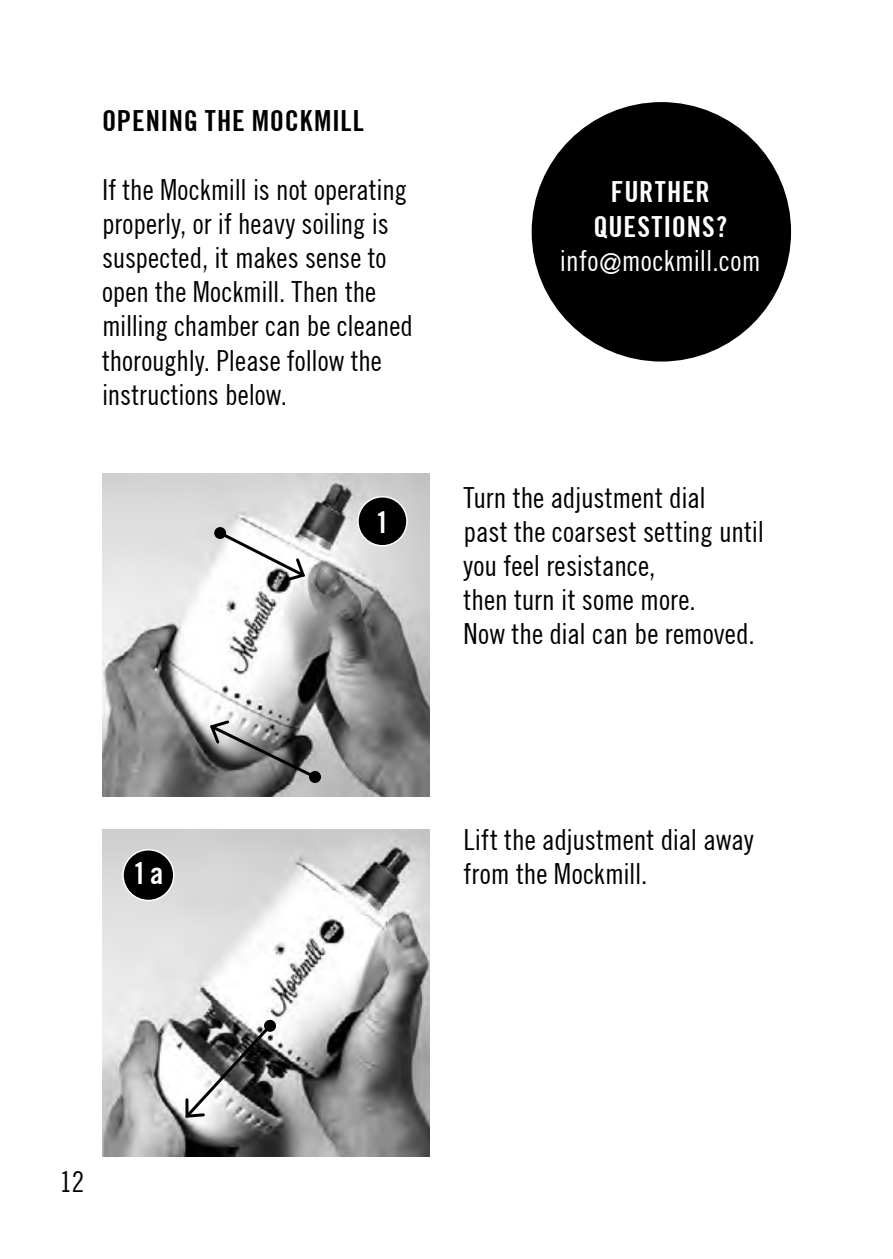
<style>
.page{position:relative;width:893px;height:1259px;background:#fff}
.page>*{position:absolute;margin:0;border:0;box-sizing:border-box;transform-origin:0 0}
.t1{font:30px "Trade Gothic Bold Cond Twenty";color:#fff}
.t2{font:29.7px "Trade Gothic Bold Cond Twenty";color:#fff}
.t3{font:28.5px/34.2px "Trade Gothic Cond Eighteen";letter-spacing:-.005em;color:#000}
.t4{font:28.5px "Trade Gothic Bold Cond Twenty";letter-spacing:.025em;color:#000}
.t5{font:28.5px/34.2px "Trade Gothic Bold Cond Twenty";letter-spacing:.035em;color:#fff;text-align:center}
.t6{font:28.5px "Trade Gothic Cond Eighteen";letter-spacing:.005em;color:#fff}
</style>
<div class="page">
<img style="left:102px;top:829px;width:327px;height:328px">
<img style="left:102px;top:473px;width:327px;height:323px">
<div style="left:358px;top:497px;width:49px;height:49px;background:#000;border-radius:50%"></div>
<div style="left:357px;top:496px;width:51px;height:50px;border:1px solid #fff;border-radius:50%"></div>
<svg style="left:208px;top:718px;width:111px;height:63px;background:#7a7a7a"></svg>
<div style="left:309px;top:771px;width:12px;height:12px;background:#000;border-radius:50%"></div>
<svg style="left:214px;top:527px;width:12px;height:12px"></svg>
<svg style="left:216px;top:529px;width:91px;height:54px"></svg>
<svg style="left:183px;top:1021px;width:91px;height:99px"></svg>
<svg style="left:263px;top:1019px;width:14px;height:13px"></svg>
<div style="left:123px;top:849px;width:51px;height:51px;background:#000;border-radius:50%"></div>
<div style="left:122px;top:849px;width:53px;height:52px;border:2px solid #fff;border-radius:50%"></div>
<div style="left:532px;top:102px;width:259px;height:259px;background:#000;border-radius:50%"></div>
<p class="t4" style="left:102px;top:104px;width:263px">OPENING THE MOCKMILL</p>
<p class="t3" style="left:102px;top:172px;width:312px">If the Mockmill is not operating properly, or if heavy soiling is suspected, it makes sense to open the Mockmill. Then the milling chamber can be cleaned thoroughly. Please follow the instructions below.</p>
<p class="t2" style="left:376px;top:504px;width:15px">1</p>
<p class="t5" style="left:593px;top:175px;width:135px">FURTHER<br>QUESTIONS?</p>
<p class="t6" style="left:560px;top:244px;width:202px">info@mockmill.com</p>
<p class="t3" style="left:464px;top:480px;width:302px">Turn the adjustment dial<br>past the coarsest setting until you feel resistance,<br>then turn it some more.<br>Now the dial can be removed.</p>
<p class="t1" style="left:133px;top:855px;width:32px">1a</p>
<p class="t3" style="left:464px;top:822px;width:291px">Lift the adjustment dial away from the Mockmill.</p>
<p class="t3" style="left:60px;top:1164px;width:26px">12</p>
</div>
